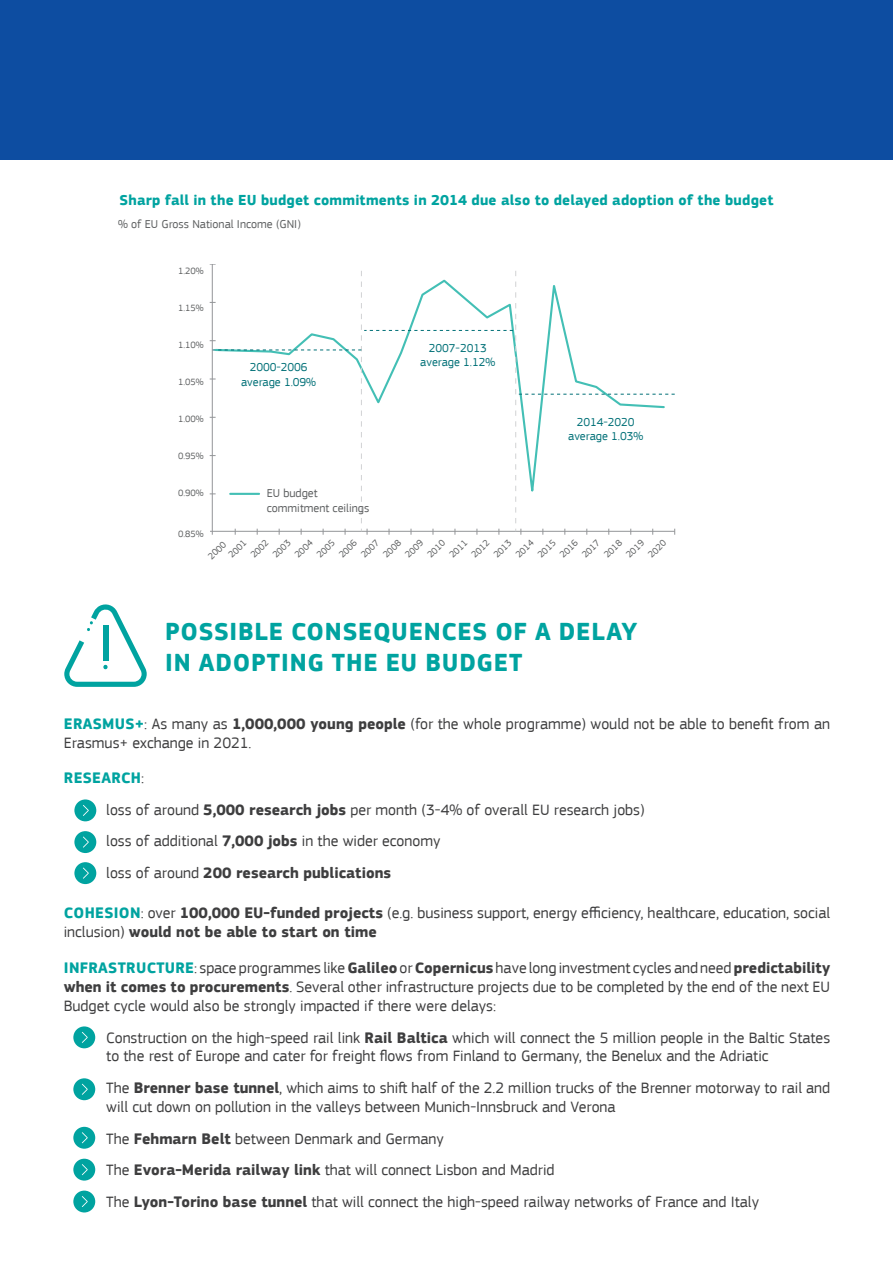
<style>
.page{position:relative;width:893px;height:1263px;background:#fff}
.page>*{position:absolute;margin:0;border:0;box-sizing:border-box;transform-origin:0 0}
.Subtitle{font:700 25.5px/30.6px "EC Square Sans Pro";letter-spacing:.03em;color:#00a3a0}
.t1{font:15.75px/18.9px "EC Square Sans Pro";color:#3e3e3f}
.t2{font:700 15.75px "EC Square Sans Pro";color:#3e3e3f}
.t3{font:700 15.75px "EC Square Sans Pro";letter-spacing:.02em;color:#00a3a0}
.Subtitle-2{font:700 15px "EC Square Sans Pro";letter-spacing:.015em;color:#00a3a0}
.t4{font:12px/14.4px "EC Square Sans Pro";color:#007077;text-align:center}
.t5{font:12px/15.3px "EC Square Sans Pro";color:#5e6061}
.t6{font:9.6px "EC Square Sans Pro";color:#5e6061}
.s1{font-weight:700;color:#00a3a0}
.s2{font-weight:700}
.s3{font-weight:400;color:#3e3e3f}
.s4{font-weight:400}
</style>
<div class="page">
<svg style="left:210px;top:264px;width:465px;height:271px"></svg>
<hr style="left:230px;top:493px;width:29px;height:2px;background:#43bfb5">
<div style="left:74px;top:799px;width:22px;height:22px;background:#00a3a0;border-radius:50%"></div>
<svg style="left:83px;top:805px;width:6px;height:11px"></svg>
<div style="left:74px;top:831px;width:22px;height:22px;background:#00a3a0;border-radius:50%"></div>
<svg style="left:83px;top:836px;width:6px;height:11px"></svg>
<div style="left:74px;top:862px;width:22px;height:22px;background:#00a3a0;border-radius:50%"></div>
<svg style="left:83px;top:868px;width:6px;height:11px"></svg>
<svg style="left:64px;top:604px;width:83px;height:83px"></svg>
<div style="left:73px;top:1026px;width:22px;height:22px;background:#00a3a0;border-radius:50%"></div>
<svg style="left:82px;top:1032px;width:6px;height:11px"></svg>
<div style="left:73px;top:1078px;width:22px;height:22px;background:#00a3a0;border-radius:50%"></div>
<svg style="left:82px;top:1084px;width:6px;height:11px"></svg>
<div style="left:73px;top:1127px;width:22px;height:22px;background:#00a3a0;border-radius:50%"></div>
<svg style="left:82px;top:1132px;width:6px;height:11px"></svg>
<div style="left:73px;top:1159px;width:22px;height:21px;background:#00a3a0;border-radius:50%"></div>
<svg style="left:82px;top:1164px;width:6px;height:11px"></svg>
<div style="left:73px;top:1190px;width:22px;height:22px;background:#00a3a0;border-radius:50%"></div>
<svg style="left:82px;top:1196px;width:6px;height:11px"></svg>
<div style="left:346px;top:246px;width:201px;height:22px;background:#fff"></div>
<div style="left:0;top:0;width:893px;height:160px;background:#0d4da1"></div>
<p class="Subtitle-2" style="left:119px;top:191px;width:655px">Sharp fall in the EU budget commitments in 2014 due also to delayed adoption of the budget</p>
<p class="t5" style="left:118px;top:217px;width:184px">% of EU Gross National Income (GNI)</p>
<p class="t6" style="left:178px;top:265px;width:27px">1.20%</p>
<p class="t6" style="left:178px;top:302px;width:27px">1.15%</p>
<p class="t6" style="left:178px;top:339px;width:27px">1.10%</p>
<p class="t6" style="left:178px;top:376px;width:27px">1.05%</p>
<p class="t6" style="left:178px;top:413px;width:27px">1.00%</p>
<p class="t6" style="left:178px;top:450px;width:27px">0.95%</p>
<p class="t6" style="left:178px;top:487px;width:27px">0.90%</p>
<p class="t6" style="left:178px;top:528px;width:27px">0.85%</p>
<p class="t4" style="left:241px;top:360px;width:77px">2000-2006 average 1.09%</p>
<p class="t5" style="left:267px;top:486px;width:104px">EU budget commitment ceilings</p>
<p class="t4" style="left:420px;top:340px;width:77px">2007-2013 average 1.12%</p>
<p class="t4" style="left:568px;top:415px;width:77px">2014-2020 average 1.03%</p>
<p class="t6" style="left:206px;top:554px;width:23px;rotate:-45deg">2000</p>
<p class="t6" style="left:226px;top:552px;width:23px;rotate:-45deg">2001</p>
<p class="t6" style="left:248px;top:552px;width:23px;rotate:-45deg">2002</p>
<p class="t6" style="left:270px;top:552px;width:23px;rotate:-45deg">2003</p>
<p class="t6" style="left:292px;top:552px;width:23px;rotate:-45deg">2004</p>
<p class="t6" style="left:314px;top:552px;width:23px;rotate:-45deg">2005</p>
<p class="t6" style="left:336px;top:552px;width:23px;rotate:-45deg">2006</p>
<p class="t6" style="left:359px;top:552px;width:23px;rotate:-45deg">2007</p>
<p class="t6" style="left:381px;top:552px;width:23px;rotate:-45deg">2008</p>
<p class="t6" style="left:403px;top:552px;width:23px;rotate:-45deg">2009</p>
<p class="t6" style="left:425px;top:552px;width:23px;rotate:-45deg">2010</p>
<p class="t6" style="left:447px;top:552px;width:23px;rotate:-45deg">2011</p>
<p class="t6" style="left:469px;top:552px;width:23px;rotate:-45deg">2012</p>
<p class="t6" style="left:491px;top:552px;width:23px;rotate:-45deg">2013</p>
<p class="t6" style="left:513px;top:552px;width:23px;rotate:-45deg">2014</p>
<p class="t6" style="left:535px;top:552px;width:23px;rotate:-45deg">2015</p>
<p class="t6" style="left:557px;top:552px;width:23px;rotate:-45deg">2016</p>
<p class="t6" style="left:579px;top:552px;width:23px;rotate:-45deg">2017</p>
<p class="t6" style="left:602px;top:552px;width:23px;rotate:-45deg">2018</p>
<p class="t6" style="left:624px;top:552px;width:23px;rotate:-45deg">2019</p>
<p class="t6" style="left:646px;top:552px;width:23px;rotate:-45deg">2020</p>
<p class="Subtitle" style="left:165px;top:617px;width:474px">POSSIBLE CONSEQUENCES OF A DELAY<br>IN ADOPTING THE EU BUDGET</p>
<p class="t1" style="left:64px;top:714px;width:768px"><span class="s1">ERASMUS+</span>: As many as <span class="s2">1,000,000 young people</span> (for the whole programme) would not be able to benefit from an<br>Erasmus+ exchange in 2021.</p>
<p class="t3" style="left:64px;top:768px;width:82px">RESEARCH<span class="s3">:</span></p>
<p class="t1" style="left:106px;top:800px;width:540px">loss of around <span class="s2">5,000 research jobs</span> per month (3-4% of overall EU research jobs)</p>
<p class="t1" style="left:106px;top:832px;width:336px">loss of additional <span class="s2">7,000 jobs</span> in the wider economy</p>
<p class="t2" style="left:106px;top:863px;width:286px"><span class="s4">loss of around</span> 200 research publications</p>
<p class="t1" style="left:64px;top:904px;width:768px"><span class="s1">COHESION</span>: over <span class="s2">100,000 EU-funded projects</span> (e.g. business support, energy efficiency, healthcare, education, social inclusion) <span class="s2">would not be able to start on time</span></p>
<p class="t1" style="left:64px;top:958px;width:768px;text-align:justify"><span class="s1">INFRASTRUCTURE</span>: space programmes like <span class="s2">Galileo</span> or <span class="s2">Copernicus</span> have long investment cycles and need <span class="s2">predictability when it comes to procurements</span>. Several other infrastructure projects due to be completed by the end of the next EU Budget cycle would also be strongly impacted if there were delays:</p>
<p class="t1" style="left:106px;top:1028px;width:725px">Construction on the high-speed rail link <span class="s2">Rail Baltica</span> which will connect the 5 million people in the Baltic States to the rest of Europe and cater for freight flows from Finland to Germany, the Benelux and the Adriatic</p>
<p class="t1" style="left:106px;top:1078px;width:725px">The <span class="s2">Brenner base tunnel</span>, which aims to shift half of the 2.2 million trucks of the Brenner motorway to rail and will cut down on pollution in the valleys between Munich-Innsbruck and Verona</p>
<p class="t1" style="left:106px;top:1129px;width:339px">The <span class="s2">Fehmarn Belt</span> between Denmark and Germany</p>
<p class="t1" style="left:106px;top:1161px;width:450px">The <span class="s2">Evora-Merida railway link</span> that will connect Lisbon and Madrid</p>
<p class="t1" style="left:106px;top:1192px;width:654px">The <span class="s2">Lyon-Torino base tunnel</span> that will connect the high-speed railway networks of France and Italy</p>
</div>
